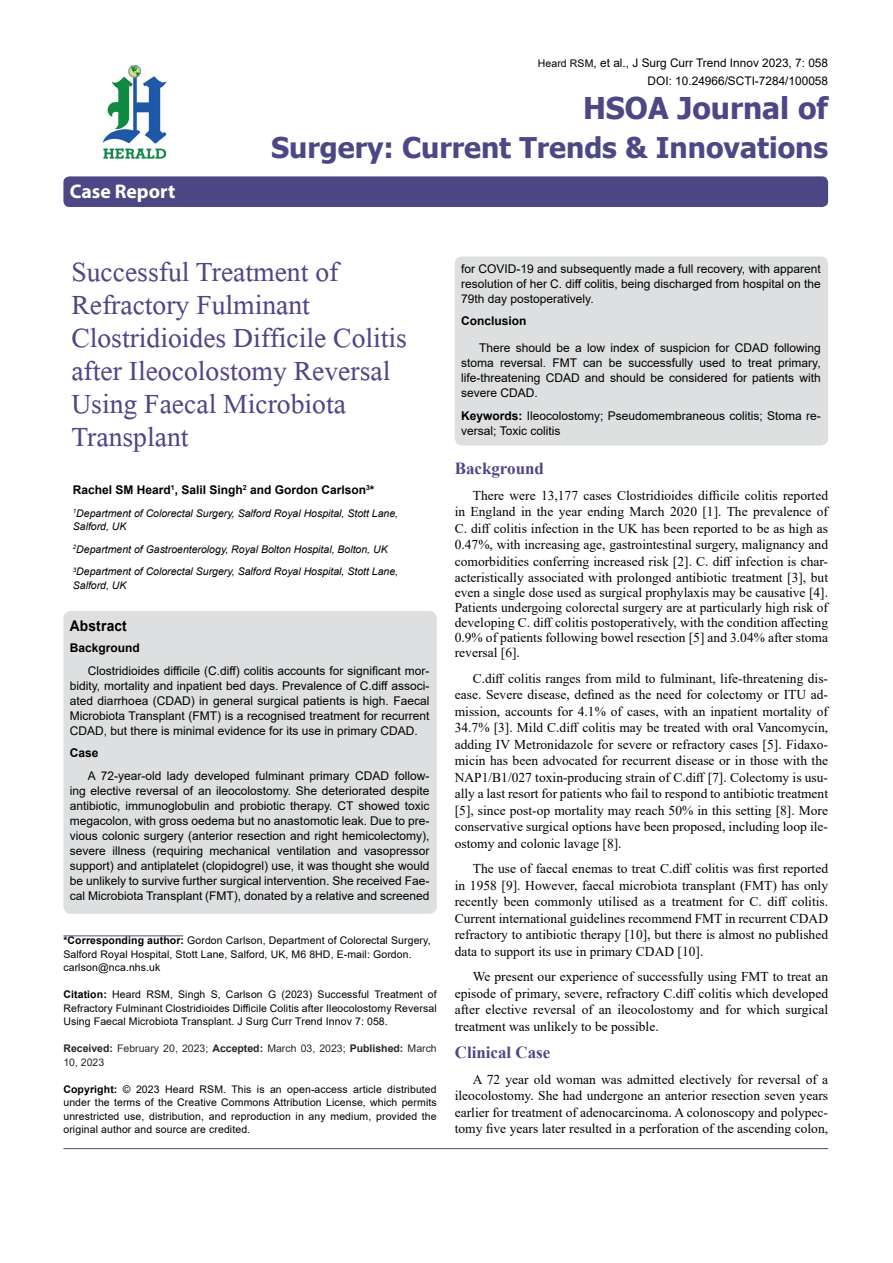
<style>
.page{position:relative;width:893px;height:1263px;background:#fff}
.page>*{position:absolute;margin:0;border:0;box-sizing:border-box;transform-origin:0 0}
.t1{font:41.25px/33px "Microsoft Himalaya";color:#4d4785}
.t2{font:700 30px "Tahoma";color:#4d4785}
.t3{font:700 28.5px "Tahoma";color:#4d4785}
.t4{font:700 19.8px "Myriad Hebrew";color:#fff}
.t5{font:700 16.95px "Times New Roman";color:#4d4785}
.t6{font:700 14.85px "Arial";letter-spacing:.015em;color:#000;scale:.93 1}
.t7{font:13.5px/16.5px "Times New Roman";color:#000;text-align:justify}
.t8{font:12px/15px "Arial";color:#000;text-align:justify}
.t9{font:700 12px "Arial";color:#000}
.t10{font:11.85px/18px "Arial";color:#000;text-align:right}
.t11{font:10.5px/13.5px "Arial";letter-spacing:.01em;color:#000;text-align:justify}
.t12{font:italic 10.5px/13.5px "Arial";color:#000}
.t13{font:10.5px/13.5px "Arial";color:#282627}
.s1{font-size:10.5px}
.s2{font-weight:700}
</style>
<div class="page">
<div style="left:63px;top:176px;width:765px;height:31px;background:#4d4785;border-radius:6px"></div>
<hr style="left:63px;top:935px;width:120px;height:1px;background:#4d4785">
<hr style="left:63px;top:1148px;width:765px;height:1px;background:#4d4785">
<div style="left:63px;top:611px;width:374px;height:303px;background:#dedfe0;border-radius:8px"></div>
<img style="left:102px;top:65px;width:65px;height:94px">
<div style="left:455px;top:256px;width:373px;height:190px;background:#dedfe0;border-radius:8px"></div>
<h3 class="t4" style="left:70px;top:180px;width:107px">Case Report</h3>
<p class="t10" style="left:538px;top:54px;width:292px"><span class="s1">Heard RSM</span>, et al., J Surg Curr Trend Innov 2023, 7: 058<br>DOI: 10.24966/SCTI-7284/100058</p>
<h2 class="t2" style="left:583px;top:87px;width:247px">HSOA Journal of</h2>
<h3 class="t3" style="left:271px;top:127px;width:558px">Surgery: Current Trends &amp; Innovations</h3>
<h1 class="t1" style="left:71px;top:250px;width:337px">Successful Treatment of<br>Refractory Fulminant<br>Clostridioides Difficile Colitis after Ileocolostomy Reversal<br>Using Faecal Microbiota<br>Transplant</h1>
<p class="t9" style="left:73px;top:482px;width:303px">Rachel SM Heard<sup>1</sup>, Salil Singh<sup>2</sup> and Gordon Carlson<sup>3</sup>*</p>
<p class="t12" style="left:73px;top:506px;width:327px"><sup>1</sup>Department of Colorectal Surgery, Salford Royal Hospital, Stott Lane,<br>Salford, UK</p>
<p class="t12" style="left:73px;top:538px;width:327px;line-height:22.5px"><sup>2</sup>Department of Gastroenterology, Royal Bolton Hospital, Bolton, UK<br><sup>3</sup>Department of Colorectal Surgery, Salford Royal Hospital, Stott Lane,</p>
<p class="t12" style="left:73px;top:578px;width:55px">Salford, UK</p>
<p class="t6" style="left:70px;top:615px;width:63px">Abstract</p>
<p class="t9" style="left:70px;top:639px;width:72px">Background</p>
<p class="t8" style="left:70px;top:663px;width:361px;text-indent:18px">Clostridioides difficile (C.diff) colitis accounts for significant mor&shy;bidity, mortality and inpatient bed days. Prevalence of C.diff associ&shy;ated diarrhoea (CDAD) in general surgical patients is high. Faecal Microbiota Transplant (FMT) is a recognised treatment for recurrent CDAD, but there is minimal evidence for its use in primary CDAD.</p>
<p class="t9" style="left:70px;top:744px;width:30px">Case</p>
<p class="t8" style="left:70px;top:768px;width:361px;text-indent:18px">A 72-year-old lady developed fulminant primary CDAD follow&shy;ing elective reversal of an ileocolostomy. She deteriorated despite antibiotic, immunoglobulin and probiotic therapy. CT showed toxic megacolon, with gross oedema but no anastomotic leak. Due to pre&shy;vious colonic surgery (anterior resection and right hemicolectomy), severe illness (requiring mechanical ventilation and vasopressor support) and antiplatelet (clopidogrel) use, it was thought she would be unlikely to survive further surgical intervention. She received Fae&shy;cal Microbiota Transplant (FMT), donated by a relative and screened</p>
<p class="t11" style="left:63px;top:933px;width:369px;text-align:left"><span class="s2">*Corresponding author:</span> Gordon Carlson, Department of Colorectal Surgery,<br>Salford Royal Hospital, Stott Lane, Salford, UK, M6 8HD, E-mail: Gordon. carlson@nca.nhs.uk</p>
<p class="t11" style="left:63px;top:987px;width:375px"><span class="s2">Citation:</span> Heard RSM, Singh S, Carlson G (2023) Successful Treatment of Refractory Fulminant Clostridioides Difficile Colitis after Ileocolostomy Reversal Using Faecal Microbiota Transplant. J Surg Curr Trend Innov 7: 058.</p>
<p class="t13" style="left:63px;top:1041px;width:375px"><span class="s2">Received:</span> February 20, 2023; <span class="s2">Accepted:</span> March 03, 2023; <span class="s2">Published:</span> March<br>10, 2023</p>
<p class="t11" style="left:63px;top:1082px;width:375px"><span class="s2">Copyright:</span> © 2023 Heard RSM. This is an open-access article distributed under the terms of the Creative Commons Attribution License, which permits unrestricted use, distribution, and reproduction in any medium, provided the original author and source are credited.</p>
<p class="t8" style="left:461px;top:261px;width:361px">for COVID-19 and subsequently made a full recovery, with apparent resolution of her C. diff colitis, being discharged from hospital on the 79th day postoperatively.</p>
<p class="t9" style="left:461px;top:312px;width:67px">Conclusion</p>
<p class="t8" style="left:461px;top:340px;width:361px;text-indent:18px">There should be a low index of suspicion for CDAD following stoma reversal. FMT can be successfully used to treat primary, life-threatening CDAD and should be considered for patients with severe CDAD.</p>
<p class="t8" style="left:461px;top:408px;width:361px"><span class="s2">Keywords:</span> Ileocolostomy; Pseudomembraneous colitis; Stoma re&shy;versal; Toxic colitis</p>
<p class="t5" style="left:455px;top:456px;width:91px">Background</p>
<p class="t7" style="left:455px;top:487px;width:375px;text-indent:18px">There were 13,177 cases Clostridioides difficile colitis reported in England in the year ending March 2020 [1]. The prevalence of C. diff colitis infection in the UK has been reported to be as high as 0.47%, with increasing age, gastrointestinal surgery, malignancy and comorbidities conferring increased risk [2]. C. diff infection is char&shy;acteristically associated with prolonged antibiotic treatment [3], but</p>
<p class="t7" style="left:455px;top:585px;width:375px;line-height:15px">even a single dose used as surgical prophylaxis may be causative [4].<br>Patients undergoing colorectal surgery are at particularly high risk of developing C. diff colitis postoperatively, with the condition affecting 0.9% of patients following bowel resection [5] and 3.04% after stoma reversal [6].</p>
<p class="t7" style="left:455px;top:670px;width:375px;text-indent:18px">C.diff colitis ranges from mild to fulminant, life-threatening dis&shy;ease. Severe disease, defined as the need for colectomy or ITU ad&shy;mission, accounts for 4.1% of cases, with an inpatient mortality of 34.7% [3]. Mild C.diff colitis may be treated with oral Vancomycin, adding IV Metronidazole for severe or refractory cases [5]. Fidaxo&shy;micin has been advocated for recurrent disease or in those with the NAP1/B1/027 toxin-producing strain of C.diff [7]. Colectomy is usu&shy;ally a last resort for patients who fail to respond to antibiotic treatment [5], since post-op mortality may reach 50% in this setting [8]. More conservative surgical options have been proposed, including loop ile&shy;ostomy and colonic lavage [8].</p>
<p class="t7" style="left:455px;top:860px;width:375px;text-indent:18px">The use of faecal enemas to treat C.diff colitis was first reported in 1958 [9]. However, faecal microbiota transplant (FMT) has only recently been commonly utilised as a treatment for C. diff colitis.<br>Current international guidelines recommend FMT in recurrent CDAD refractory to antibiotic therapy [10], but there is almost no published data to support its use in primary CDAD [10].</p>
<p class="t7" style="left:455px;top:968px;width:375px;text-indent:18px">We present our experience of successfully using FMT to treat an episode of primary, severe, refractory C.diff colitis which developed after elective reversal of an ileocolostomy and for which surgical treatment was unlikely to be possible.</p>
<p class="t5" style="left:455px;top:1040px;width:97px">Clinical Case</p>
<p class="t7" style="left:455px;top:1070px;width:375px;text-indent:18px">A 72 year old woman was admitted electively for reversal of a ileocolostomy. She had undergone an anterior resection seven years earlier for treatment of adenocarcinoma. A colonoscopy and polypec&shy;tomy five years later resulted in a perforation of the ascending colon,</p>
</div>
